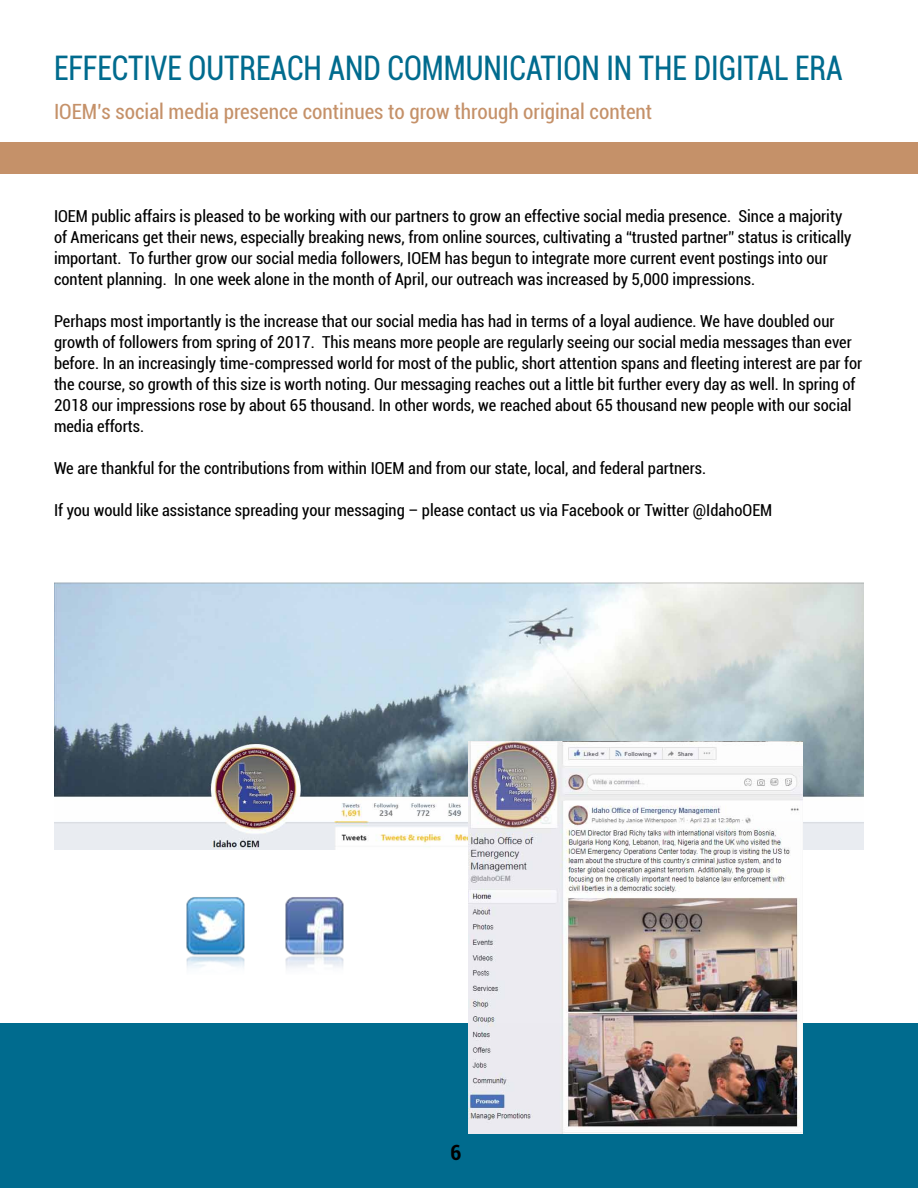
<style>
.page{position:relative;width:918px;height:1188px;background:#fff}
.page>*{position:absolute;margin:0;border:0;box-sizing:border-box;transform-origin:0 0}
.t1{font:condensed 33.9px "Roboto";color:#006b8e;scale:.88 1}
.t2{font:condensed 21px "Roboto";color:#c59169}
.t3{font:700 condensed 21px "Roboto";color:#000}
.t4{font:condensed 16.5px/21px "Roboto";color:#000}
</style>
<div class="page">
<div style="left:0;top:1023px;width:918px;height:165px;background:#006b8e"></div>
<div style="left:0;top:142px;width:918px;height:32px;background:#c59169"></div>
<img style="left:55px;top:583px;width:809px;height:266px">
<img style="left:468px;top:742px;width:334px;height:392px">
<img style="left:285px;top:897px;width:59px;height:72px">
<img style="left:186px;top:897px;width:59px;height:71px">
<h1 class="t1" style="left:54px;top:44px;width:33px">Effecti</h1>
<h1 class="t1" style="left:151px;top:44px;width:83px">ve Outreach</h1>
<h1 class="t1" style="left:329px;top:44px;width:106px">and Communication</h1>
<h1 class="t1" style="left:606px;top:44px;width:135px">in the Digital</h1>
<h1 class="t1" style="left:795px;top:44px;width:35px">Era</h1>
<p class="t2" style="left:54px;top:97px;width:600px">IOEM’s social media presence continues to grow through original content</p>
<p class="t4" style="left:54px;top:205px;width:799px">IOEM public affairs is pleased to be working with our partners to grow an effective social media presence. Since a majority of Americans get their news, especially breaking news, from online sources, cultivating a “trusted partner” status is critically important. To further grow our social media followers, IOEM has begun to integrate more current event postings into our content planning. In one week alone in the month of April, our outreach was increased by 5,000 impressions.</p>
<p class="t4" style="left:54px;top:310px;width:810px">Perhaps most importantly is the increase that our social media has had in terms of a loyal audience. We have doubled our growth of followers from spring of 2017. This means more people are regularly seeing our social media messages than ever before. In an increasingly time-compressed world for most of the public, short attention spans and fleeting interest are par for the course, so growth of this size is worth noting. Our messaging reaches out a little bit further every day as well. In spring of 2018 our impressions rose by about 65 thousand. In other words, we reached about 65 thousand new people with our social media efforts.</p>
<p class="t4" style="left:54px;top:457px;width:654px">We are thankful for the contributions from within IOEM and from our state, local, and federal partners.</p>
<p class="t4" style="left:54px;top:499px;width:720px">If you would like assistance spreading your messaging – please contact us via Facebook or Twitter @IdahoOEM</p>
<p class="t3" style="left:450px;top:1138px;width:13px">6</p>
</div>
